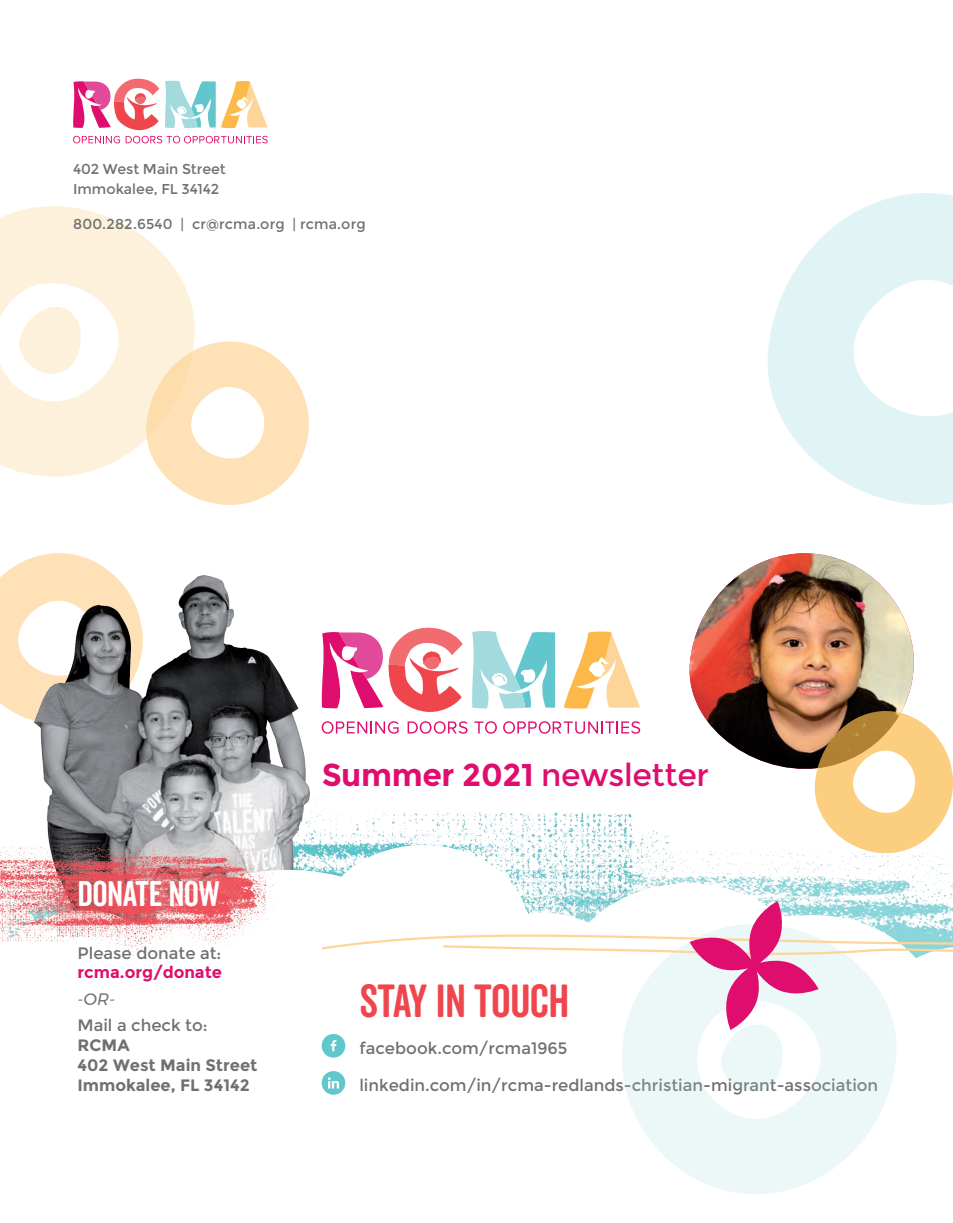
<style>
.page{position:relative;width:953px;height:1223px;background:#fff}
.page>*{position:absolute;margin:0;border:0;box-sizing:border-box;transform-origin:0 0}
.t1{font:45px "Veneer Clean Soft";letter-spacing:-.01em;color:#ef464e}
.t2{font:34.5px "Veneer Clean Soft";letter-spacing:-.01em;color:#fff}
.t3{font:700 31.5px "Montserrat";letter-spacing:-.01em;color:#df0e6e}
.t4{font:16.5px "Montserrat";color:#6f7171}
.t5{font:700 16.5px/19.8px "Montserrat";color:#6f7171}
.t6{font:700 16.5px "Montserrat";color:#df0e6e}
.t7{font:italic 16.5px "Montserrat";color:#6f7171}
.t8{font:14.25px/19.2px "Montserrat";color:#6f7171}
.s1{font-weight:400}
</style>
<div class="page">
<svg style="left:0;top:206px;width:195px;height:271px;fill:#fef1db"></svg>
<svg style="left:18px;top:302px;width:65px;height:77px"></svg>
<svg style="left:73px;top:136px;width:194px;height:7px"></svg>
<svg style="left:73px;top:78px;width:194px;height:52px"></svg>
<svg style="left:145px;top:340px;width:164px;height:165px"></svg>
<svg style="left:767px;top:193px;width:185px;height:312px;fill:#e0f4f5"></svg>
<img style="left:309px;top:787px;width:361px;height:57px">
<svg style="left:0;top:553px;width:114px;height:168px"></svg>
<img style="left:34px;top:575px;width:275px;height:269px">
<svg style="left:146px;top:844px;width:806px;height:116px"></svg>
<svg style="left:321px;top:721px;width:77px;height:12px"></svg>
<svg style="left:407px;top:721px;width:60px;height:12px"></svg>
<svg style="left:474px;top:721px;width:22px;height:12px"></svg>
<svg style="left:503px;top:721px;width:137px;height:12px"></svg>
<svg style="left:564px;top:631px;width:75px;height:77px"></svg>
<svg style="left:321px;top:627px;width:141px;height:85px"></svg>
<svg style="left:472px;top:631px;width:83px;height:77px"></svg>
<img style="left:689px;top:553px;width:225px;height:216px">
<img style="left:64px;top:843px;width:212px;height:93px">
<img style="left:184px;top:859px;width:68px;height:92px">
<img style="left:0;top:844px;width:184px;height:115px">
<svg style="left:628px;top:1096px;width:259px;height:98px;fill:#ecf7f8"></svg>
<svg style="left:319px;top:900px;width:633px;height:196px"></svg>
<svg style="left:812px;top:709px;width:140px;height:145px"></svg>
<p class="t8" style="left:73px;top:160px;width:154px">402 West Main Street<br>Immokalee, FL 34142</p>
<p class="t8" style="left:73px;top:214px;width:294px">800.282.6540 | cr@rcma.org | rcma.org</p>
<h2 class="t2" style="left:77px;top:872px;width:144px">DONATE NOW</h2>
<p class="t4" style="left:77px;top:942px;width:145px">Please donate at:</p>
<p class="t6" style="left:77px;top:962px;width:146px">rcma.org/donate</p>
<p class="t7" style="left:77px;top:986px;width:39px">-OR-</p>
<p class="t4" style="left:77px;top:1015px;width:132px">Mail a check to:</p>
<p class="t5" style="left:77px;top:1035px;width:181px">RCMA<br>402 West Main Street<br>Immokalee, FL 34142</p>
<h3 class="t3" style="left:321px;top:755px;width:388px">Summer 2021 <span class="s1">newsletter</span></h3>
<h1 class="t1" style="left:359px;top:973px;width:211px">STAY IN TOUCH</h1>
<p class="t4" style="left:359px;top:1038px;width:209px">facebook.com/rcma1965</p>
<p class="t4" style="left:359px;top:1075px;width:520px">linkedin.com/in/rcma-redlands-christian-migrant-association</p>
</div>
